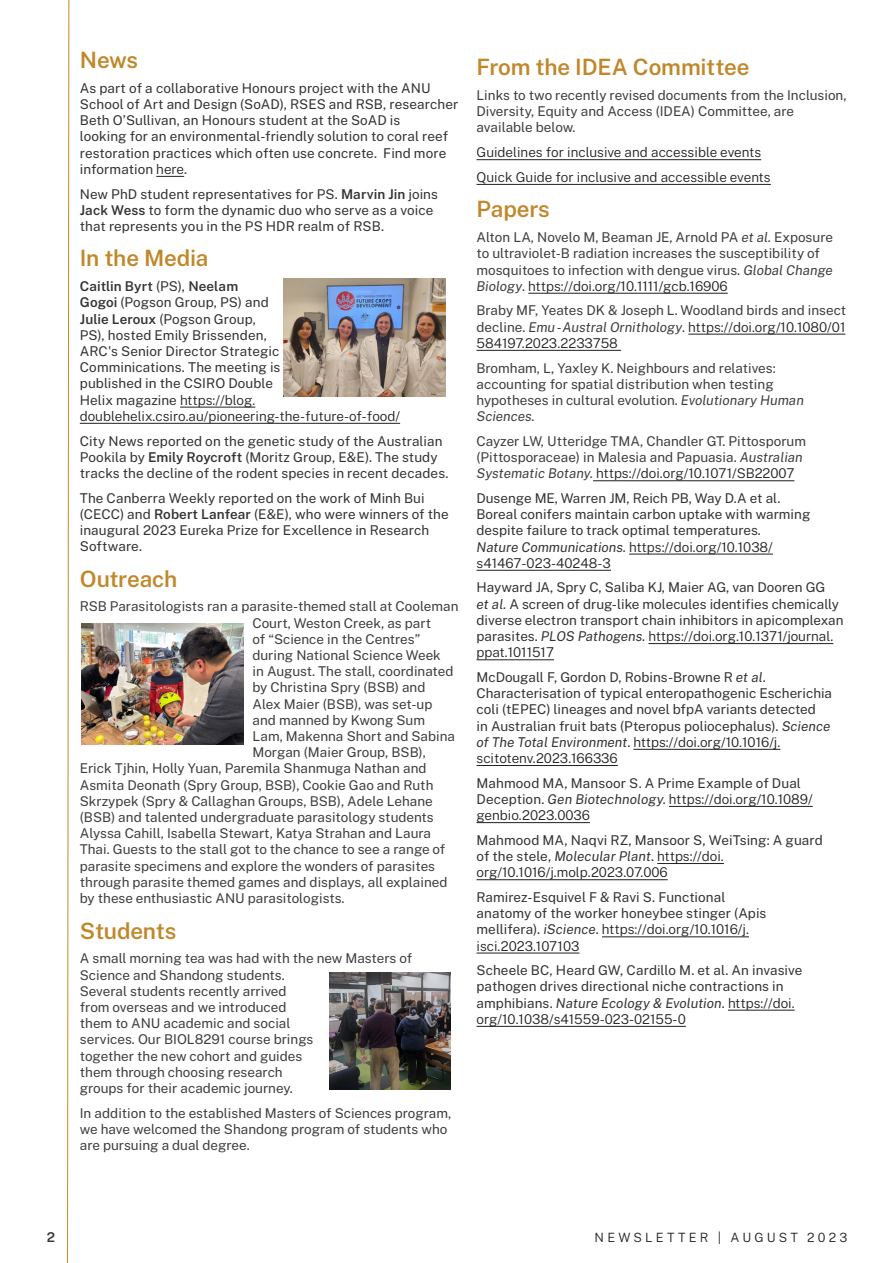
<style>
.page{position:relative;width:893px;height:1263px;background:#fff}
.page>*{position:absolute;margin:0;border:0;box-sizing:border-box;transform-origin:0 0}
.Main_body{font:600 22.5px "Public Sans";letter-spacing:-.01em;color:#c0882b}
.Main_body-2{font:13.5px/16.2px "Public Sans";color:#333}
.Main_body-3{font:13.5px/16.2px "Public Sans";color:#3e3e3f}
.Main_body-4{font:300 13.5px "Public Sans";color:#231f20}
.t1{font:600 13.5px "Public Sans";color:#333}
.Body{font:300 12.75px "Public Sans";letter-spacing:.25em;color:#231f20}
.s1{font-weight:300;color:#231f20}
.s2{font-weight:600}
.s3{font-style:italic}
</style>
<div class="page">
<svg style="left:67px;top:0;width:3px;height:1263px"></svg>
<svg style="left:156px;top:176px;width:28px;height:1px"></svg>
<hr style="left:180px;top:407px;width:75px;height:1px;background:#231f20">
<hr style="left:80px;top:423px;width:320px;height:1px;background:#231f20">
<hr style="left:476px;top:159px;width:285px;height:1px;background:#231f20">
<hr style="left:476px;top:184px;width:295px;height:1px;background:#231f20">
<hr style="left:528px;top:293px;width:200px;height:1px;background:#231f20">
<hr style="left:688px;top:334px;width:157px;height:1px;background:#231f20">
<hr style="left:476px;top:350px;width:145px;height:1px;background:#231f20">
<hr style="left:593px;top:480px;width:201px;height:1px;background:#231f20">
<hr style="left:629px;top:554px;width:144px;height:1px;background:#231f20">
<hr style="left:476px;top:570px;width:135px;height:1px;background:#231f20">
<hr style="left:648px;top:643px;width:185px;height:1px;background:#231f20">
<hr style="left:476px;top:659px;width:78px;height:1px;background:#231f20">
<hr style="left:633px;top:749px;width:147px;height:1px;background:#231f20">
<hr style="left:476px;top:765px;width:142px;height:1px;background:#231f20">
<hr style="left:669px;top:806px;width:144px;height:1px;background:#231f20">
<hr style="left:476px;top:822px;width:114px;height:1px;background:#231f20">
<hr style="left:657px;top:863px;width:67px;height:1px;background:#231f20">
<hr style="left:476px;top:879px;width:192px;height:1px;background:#231f20">
<hr style="left:602px;top:936px;width:147px;height:1px;background:#231f20">
<hr style="left:476px;top:953px;width:103px;height:1px;background:#231f20">
<hr style="left:728px;top:1010px;width:67px;height:1px;background:#231f20">
<hr style="left:476px;top:1026px;width:210px;height:1px;background:#231f20">
<img style="left:284px;top:279px;width:162px;height:117px">
<img style="left:81px;top:623px;width:162px;height:122px">
<img style="left:329px;top:972px;width:122px;height:117px">
<p class="Main_body" style="left:80px;top:44px;width:60px">News</p>
<p class="Main_body-2" style="left:80px;top:79px;width:380px">As part of a collaborative Honours project with the ANU School of Art and Design (SoAD), RSES and RSB, researcher Beth O’Sullivan, an Honours student at the SoAD is<br>looking for an environmental-friendly solution to coral reef restoration practices which often use concrete. Find more information <span class="s1">here</span>.</p>
<p class="Main_body-2" style="left:80px;top:185px;width:360px">New PhD student representatives for PS. <span class="s2">Marvin Jin</span> joins<br><span class="s2">Jack Wess</span> to form the dynamic duo who serve as a voice that represents you in the PS HDR realm of RSB.</p>
<p class="Main_body" style="left:80px;top:242px;width:130px">In the Media</p>
<p class="Main_body-2" style="left:80px;top:277px;width:322px"><span class="s2">Caitlin Byrt</span> (PS), <span class="s2">Neelam<br>Gogoi</span> (Pogson Group, PS) and<br><span class="s2">Julie Leroux</span> (Pogson Group,<br>PS), hosted Emily Brissenden,<br>ARC's Senior Director Strategic<br>Comminications. The meeting is<br>published in the CSIRO Double<br>Helix magazine <span class="s1">https://blog. doublehelix.csiro.au/pioneering-the-future-of-food/</span></p>
<p class="Main_body-2" style="left:80px;top:432px;width:370px">City News reported on the genetic study of the Australian<br>Pookila by <span class="s2">Emily Roycroft</span> (Moritz Group, E&amp;E). The study tracks the decline of the rodent species in recent decades.</p>
<p class="Main_body-2" style="left:80px;top:489px;width:370px">The Canberra Weekly reported on the work of Minh Bui (CECC) and <span class="s2">Robert Lanfear</span> (E&amp;E), who were winners of the inaugural 2023 Eureka Prize for Excellence in Research Software.</p>
<p class="Main_body" style="left:80px;top:562px;width:99px">Outreach</p>
<p class="Main_body-3" style="left:80px;top:598px;width:380px">RSB Parasitologists ran a parasite-themed stall at Cooleman</p>
<p class="Main_body-3" style="left:252px;top:614px;width:180px">Court, Weston Creek, as part</p>
<p class="Main_body-3" style="left:252px;top:630px;width:169px">of “Science in the Centres”</p>
<p class="Main_body-3" style="left:252px;top:646px;width:190px">during National Science Week</p>
<p class="Main_body-3" style="left:252px;top:662px;width:203px">in August. The stall, coordinated</p>
<p class="Main_body-3" style="left:252px;top:679px;width:174px">by Christina Spry (BSB) and</p>
<p class="Main_body-3" style="left:252px;top:695px;width:181px">Alex Maier (BSB), was set-up</p>
<p class="Main_body-3" style="left:252px;top:711px;width:174px">and manned by Kwong Sum</p>
<p class="Main_body-3" style="left:252px;top:727px;width:204px">Lam, Makenna Short and Sabina</p>
<p class="Main_body-3" style="left:252px;top:743px;width:175px">Morgan (Maier Group, BSB),</p>
<p class="Main_body-3" style="left:80px;top:760px;width:348px">Erick Tjhin, Holly Yuan, Paremila Shanmuga Nathan and</p>
<p class="Main_body-3" style="left:80px;top:776px;width:355px">Asmita Deonath (Spry Group, BSB), Cookie Gao and Ruth</p>
<p class="Main_body-3" style="left:80px;top:792px;width:354px">Skrzypek (Spry &amp; Callaghan Groups, BSB), Adele Lehane</p>
<p class="Main_body-3" style="left:80px;top:808px;width:355px">(BSB) and talented undergraduate parasitology students</p>
<p class="Main_body-3" style="left:80px;top:824px;width:353px">Alyssa Cahill, Isabella Stewart, Katya Strahan and Laura</p>
<p class="Main_body-3" style="left:80px;top:841px;width:367px">Thai. Guests to the stall got to the chance to see a range of</p>
<p class="Main_body-3" style="left:80px;top:857px;width:357px">parasite specimens and explore the wonders of parasites</p>
<p class="Main_body-3" style="left:80px;top:873px;width:369px">through parasite themed games and displays, all explained</p>
<p class="Main_body-3" style="left:80px;top:889px;width:266px">by these enthusiastic ANU parasitologists.</p>
<p class="Main_body" style="left:80px;top:914px;width:98px">Students</p>
<p class="Main_body-3" style="left:80px;top:949px;width:334px">A small morning tea was had with the new Masters of Science and Shandong students.<br>Several students recently arrived<br>from overseas and we introduced<br>them to ANU academic and social<br>services. Our BIOL8291 course brings<br>together the new cohort and guides<br>them through choosing research<br>groups for their academic journey.</p>
<p class="Main_body-3" style="left:80px;top:1104px;width:373px">In addition to the established Masters of Sciences program, we have welcomed the Shandong program of students who are pursuing a dual degree.</p>
<p class="Main_body" style="left:476px;top:51px;width:274px">From the IDEA Committee</p>
<p class="Main_body-3" style="left:476px;top:86px;width:372px">Links to two recently revised documents from the Inclusion,<br>Diversity, Equity and Access (IDEA) Committee, are available below.</p>
<p class="Main_body-4" style="left:476px;top:143px;width:286px">Guidelines for inclusive and accessible events</p>
<p class="Main_body-4" style="left:476px;top:167px;width:296px">Quick Guide for inclusive and accessible events</p>
<p class="Main_body" style="left:476px;top:193px;width:75px">Papers</p>
<p class="Main_body-3" style="left:476px;top:228px;width:358px">Alton LA, Novelo M, Beaman JE, Arnold PA <span class="s3">et al.</span> Exposure to ultraviolet-B radiation increases the susceptibility of mosquitoes to infection with dengue virus. <span class="s3">Global Change Biology</span>. <span class="s1">https://doi.org/10.1111/gcb.16906</span></p>
<p class="Main_body-3" style="left:476px;top:302px;width:371px;text-align:justify">Braby MF, Yeates DK &amp; Joseph L. Woodland birds and insect decline. <span class="s3">Emu - Austral Ornithology</span>. <span class="s1">https://doi.org/10.1080/01<br>584197.2023.2233758</span></p>
<p class="Main_body-3" style="left:476px;top:359px;width:329px">Bromham, L, Yaxley K. Neighbours and relatives: accounting for spatial distribution when testing hypotheses in cultural evolution. <span class="s3">Evolutionary Human Sciences.</span></p>
<p class="Main_body-3" style="left:476px;top:432px;width:331px">Cayzer LW, Utteridge TMA, Chandler GT. Pittosporum (Pittosporaceae) in Malesia and Papuasia. <span class="s3">Australian<br>Systematic Botany.</span> <span class="s1">https://doi.org/10.1071/SB22007</span></p>
<p class="Main_body-2" style="left:476px;top:489px;width:335px">Dusenge ME, Warren JM, Reich PB, Way D.A et al.<br>Boreal conifers maintain carbon uptake with warming despite failure to track optimal temperatures.<br><span class="s3">Nature Communications.</span> <span class="s1">https://doi.org/10.1038/ s41467-023-40248-3</span></p>
<p class="Main_body-2" style="left:476px;top:579px;width:368px">Hayward JA, Spry C, Saliba KJ, Maier AG, van Dooren GG<br><span class="s3">et al.</span> A screen of drug-like molecules identifies chemically diverse electron transport chain inhibitors in apicomplexan parasites. <span class="s3">PLOS Pathogens.</span> <span class="s1">https://doi.org.10.1371/journal. ppat.1011517</span></p>
<p class="Main_body-2" style="left:476px;top:668px;width:357px">McDougall F, Gordon D, Robins-Browne R <span class="s3">et al</span>.<br>Characterisation of typical enteropathogenic Escherichia coli (tEPEC) lineages and novel bfpA variants detected<br>in Australian fruit bats (Pteropus poliocephalus). <span class="s3">Science of The Total Environment</span>. <span class="s1">https://doi.org/10.1016/j. scitotenv.2023.166336</span></p>
<p class="Main_body-2" style="left:476px;top:774px;width:338px">Mahmood MA, Mansoor S. A Prime Example of Dual<br>Deception. <span class="s3">Gen Biotechnology</span>. <span class="s1">https://doi.org/10.1089/ genbio.2023.0036</span></p>
<p class="Main_body-2" style="left:476px;top:831px;width:348px">Mahmood MA, Naqvi RZ, Mansoor S, WeiTsing: A guard of the stele, <span class="s3">Molecular Plant</span>. <span class="s1">https://doi. org/10.1016/j.molp.2023.07.006</span></p>
<p class="Main_body-2" style="left:476px;top:888px;width:291px">Ramirez-Esquivel F &amp; Ravi S. Functional anatomy of the worker honeybee stinger (Apis mellifera). <span class="s3">iScience</span>. <span class="s1">https://doi.org/10.1016/j. isci.2023.107103</span></p>
<p class="Main_body-2" style="left:476px;top:961px;width:327px">Scheele BC, Heard GW, Cardillo M. et al. An invasive pathogen drives directional niche contractions in amphibians. <span class="s3">Nature Ecology &amp; Evolution</span>. <span class="s1">https://doi. org/10.1038/s41559-023-02155-0</span></p>
<p class="t1" style="left:47px;top:1227px;width:10px">2</p>
<p class="Body" style="left:595px;top:1228px;width:254px">NEWSLETTER | AUGUST 2023</p>
</div>
